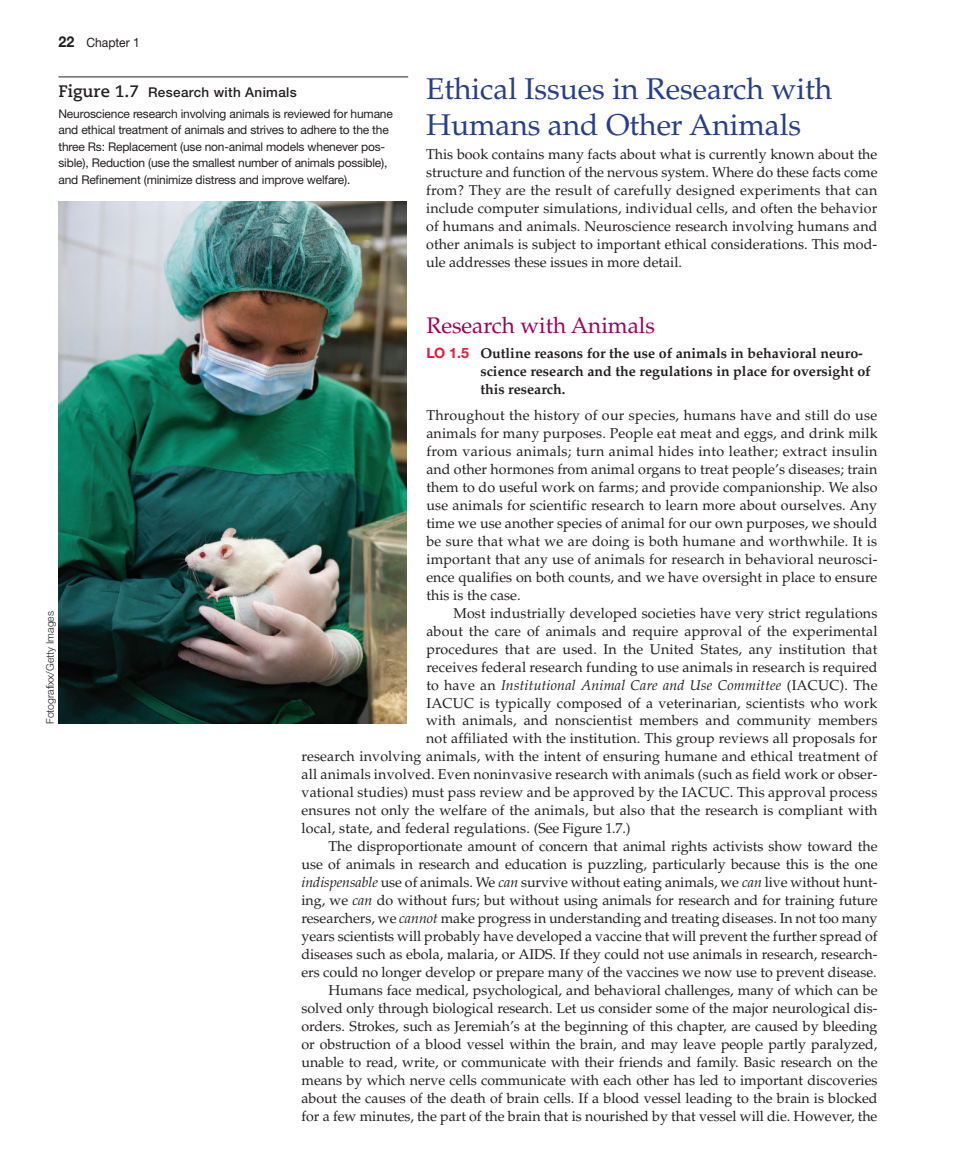
<style>
.page{position:relative;width:972px;height:1175px;background:#fff}
.page>*{position:absolute;margin:0;border:0;box-sizing:border-box;transform-origin:0 0}
.t1{font:30px/36px "Palatino LT Pro";color:#253f8e}
.t2{font:22.5px "Palatino LT Pro";color:#9e015e}
.t3{font:14.25px/18px "Palatino LT Pro";letter-spacing:-.005em;color:#231f20;text-align:justify}
.t4{font:700 14.25px/18px "Palatino LT Pro";color:#231f20}
.t5{font:italic 14.25px "Palatino LT Pro";letter-spacing:.01em;color:#231f20}
.t6{font:500 13.5px "Helvetica Neue LTW1 G";letter-spacing:.025em;color:#231f20}
.t7{font:12.75px "Helvetica Neue LTW1 G";color:#231f20;scale:.95 1}
.t8{font:12px/16.5px "Helvetica Neue LTW1 G";letter-spacing:-.015em;color:#231f20}
.t9{font:300 10.5px "Helvetica Neue LTW1 G";color:#231f20}
.s1{font-weight:700;font-size:15px}
.s2{font-family:"Caecilia Com 75";font-weight:700;font-size:16.5px}
.s3{font-family:"Helvetica Neue LTW1 G";color:#e41c3b}
.s4{font-style:normal}
.s5{font-style:italic}
</style>
<div class="page">
<img style="left:59px;top:201px;width:347px;height:522px">
<hr style="left:58px;top:76px;width:350px;height:1px;background:#231f20">
<p class="t7" style="left:58px;top:34px;width:87px"><span class="s1">22</span> Chapter 1</p>
<p class="t6" style="left:58px;top:84px;width:240px"><span class="s2">Figure 1.7</span> Research with Animals</p>
<p class="t8" style="left:58px;top:105px;width:336px">Neuroscience research involving animals is reviewed for humane and ethical treatment of animals and strives to adhere to the the three Rs: Replacement (use non-animal models whenever pos&shy;sible), Reduction (use the smallest number of animals possible), and Refinement (minimize distress and improve welfare).</p>
<h1 class="t1" style="left:426px;top:71px;width:408px">Ethical Issues in Research with<br>Humans and Other Animals</h1>
<p class="t3" style="left:426px;top:145px;width:453px">This book contains many facts about what is currently known about the structure and function of the nervous system. Where do these facts come from? They are the result of carefully designed experiments that can include computer simulations, individual cells, and often the behavior of humans and animals. Neuroscience research involving humans and other animals is subject to important ethical considerations. This mod&shy;ule addresses these issues in more detail.</p>
<p class="t9" style="left:44px;top:723px;width:114px;rotate:-90deg">Fotografixx/Getty Images</p>
<h2 class="t2" style="left:426px;top:311px;width:230px">Research with Animals</h2>
<p class="t4" style="left:480px;top:344px;width:392px;text-indent:-54px"><span class="s3">LO 1.5</span> Outline reasons for the use of animals in behavioral neuro&shy;science research and the regulations in place for oversight of this research.</p>
<p class="t3" style="left:426px;top:406px;width:453px">Throughout the history of our species, humans have and still do use animals for many purposes. People eat meat and eggs, and drink milk from various animals; turn animal hides into leather; extract insulin and other hormones from animal organs to treat people’s diseases; train them to do useful work on farms; and provide companionship. We also use animals for scientific research to learn more about ourselves. Any time we use another species of animal for our own purposes, we should be sure that what we are doing is both humane and worthwhile. It is important that any use of animals for research in behavioral neurosci&shy;ence qualifies on both counts, and we have oversight in place to ensure this is the case.</p>
<p class="t3" style="left:453px;top:604px;width:426px">Most industrially developed societies have very strict regulations</p>
<p class="t3" style="left:426px;top:622px;width:453px">about the care of animals and require approval of the experimental</p>
<p class="t3" style="left:426px;top:640px;width:453px">procedures that are used. In the United States, any institution that</p>
<p class="t3" style="left:426px;top:658px;width:453px">receives federal research funding to use animals in research is required</p>
<p class="t5" style="left:426px;top:676px;width:453px"><span class="s4">to have an</span> Institutional Animal Care and Use Committee <span class="s4">(IACUC). The</span></p>
<p class="t3" style="left:426px;top:694px;width:453px">IACUC is typically composed of a veterinarian, scientists who work</p>
<p class="t3" style="left:426px;top:711px;width:453px">with animals, and nonscientist members and community members</p>
<p class="t3" style="left:426px;top:729px;width:453px">not affiliated with the institution. This group reviews all proposals for</p>
<p class="t3" style="left:302px;top:747px;width:578px">research involving animals, with the intent of ensuring humane and ethical treatment of</p>
<p class="t3" style="left:302px;top:765px;width:577px">all animals involved. Even noninvasive research with animals (such as field work or obser-</p>
<p class="t3" style="left:302px;top:783px;width:578px">vational studies) must pass review and be approved by the IACUC. This approval process</p>
<p class="t3" style="left:302px;top:801px;width:578px">ensures not only the welfare of the animals, but also that the research is compliant with</p>
<p class="t3" style="left:302px;top:819px;width:331px">local, state, and federal regulations. (See Figure 1.7.)</p>
<p class="t3" style="left:329px;top:837px;width:551px">The disproportionate amount of concern that animal rights activists show toward the</p>
<p class="t3" style="left:302px;top:855px;width:578px">use of animals in research and education is puzzling, particularly because this is the one</p>
<p class="t3" style="left:302px;top:873px;width:577px"><span class="s5">indispensable</span> use of animals. We <span class="s5">can</span> survive without eating animals, we <span class="s5">can</span> live without hunt-</p>
<p class="t3" style="left:302px;top:891px;width:578px">ing, we <span class="s5">can</span> do without furs; but without using animals for research and for training future</p>
<p class="t3" style="left:302px;top:909px;width:578px">researchers, we <span class="s5">cannot</span> make progress in understanding and treating diseases. In not too many</p>
<p class="t3" style="left:302px;top:927px;width:578px">years scientists will probably have developed a vaccine that will prevent the further spread of</p>
<p class="t3" style="left:302px;top:945px;width:577px">diseases such as ebola, malaria, or AIDS. If they could not use animals in research, research-</p>
<p class="t3" style="left:302px;top:963px;width:577px">ers could no longer develop or prepare many of the vaccines we now use to prevent disease.</p>
<p class="t3" style="left:329px;top:981px;width:551px">Humans face medical, psychological, and behavioral challenges, many of which can be</p>
<p class="t3" style="left:302px;top:999px;width:577px">solved only through biological research. Let us consider some of the major neurological dis-</p>
<p class="t3" style="left:302px;top:1017px;width:578px">orders. Strokes, such as Jeremiah’s at the beginning of this chapter, are caused by bleeding</p>
<p class="t3" style="left:302px;top:1035px;width:577px">or obstruction of a blood vessel within the brain, and may leave people partly paralyzed,</p>
<p class="t3" style="left:302px;top:1053px;width:578px">unable to read, write, or communicate with their friends and family. Basic research on the</p>
<p class="t3" style="left:302px;top:1071px;width:577px">means by which nerve cells communicate with each other has led to important discoveries</p>
<p class="t3" style="left:302px;top:1089px;width:577px">about the causes of the death of brain cells. If a blood vessel leading to the brain is blocked</p>
<p class="t3" style="left:302px;top:1107px;width:577px">for a few minutes, the part of the brain that is nourished by that vessel will die. However, the</p>
</div>
